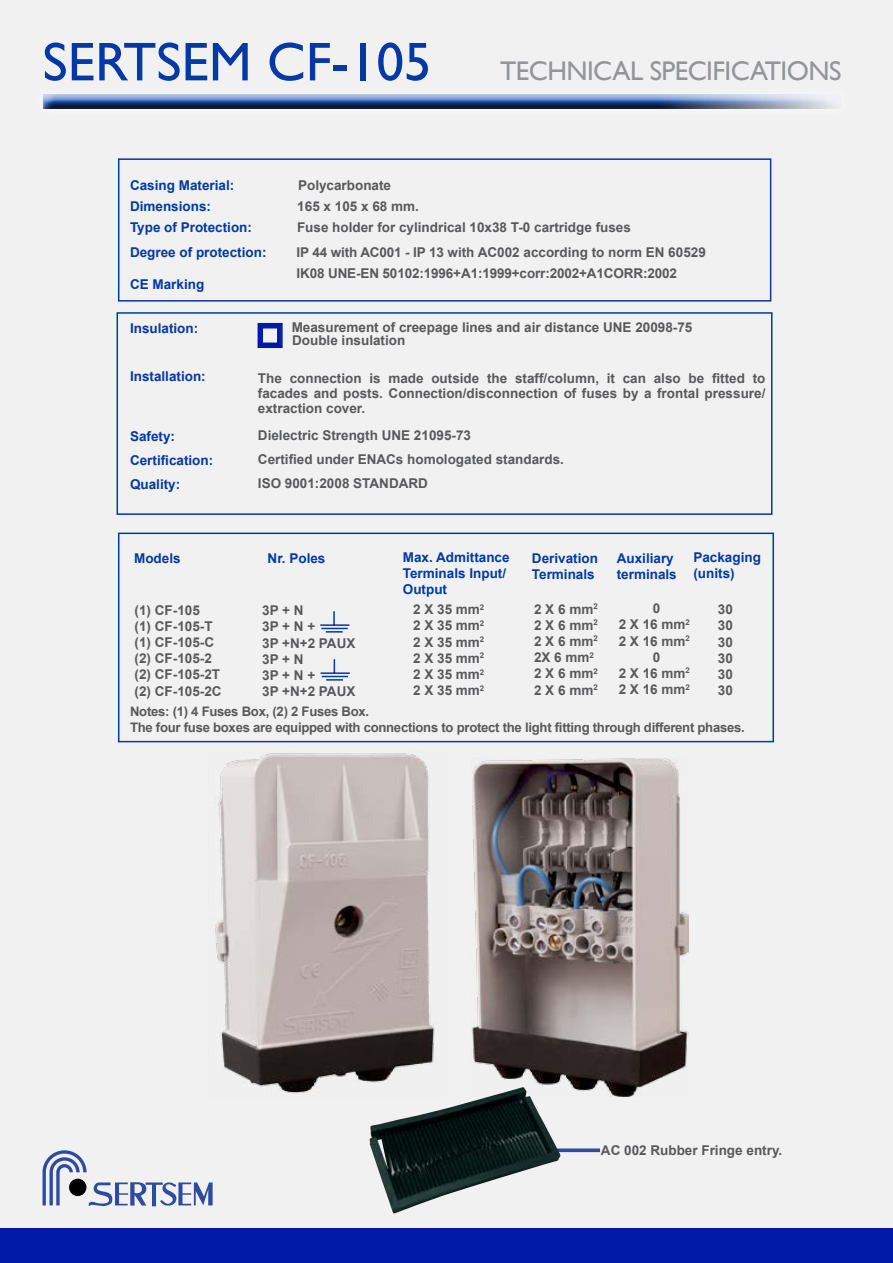
<style>
.page{position:relative;width:893px;height:1263px;background:#fff}
.page>*{position:absolute;margin:0;border:0;box-sizing:border-box;transform-origin:0 0}
.t1{font:54.75px "Gill Sans";color:#0039a6}
.t2{font:27px "Gill Sans";letter-spacing:-.02em;color:#939598}
.t3{font:700 13.5px/16.2px "Arial";color:#58595b}
.t4{font:700 13.5px/16.2px "Arial";color:#0039a6}
.t5{font:700 13.2px/15.8px "Arial";letter-spacing:-.02em;color:#58595b}
</style>
<div class="page">
<div style="left:0;top:0;width:892px;height:1263px;background:#f1f1f2"></div>
<div style="left:37px;top:87px;width:816px;height:22px;background:#000;opacity:.75"></div>
<div style="left:0;top:1228px;width:893px;height:35px;background:#0019a6"></div>
<svg style="left:43px;top:1150px;width:170px;height:56px"></svg>
<svg style="left:561px;top:1148px;width:39px;height:4px"></svg>
<svg style="left:257px;top:322px;width:26px;height:26px"></svg>
<div style="left:258px;top:324px;width:24px;height:23px;border:2px solid #0019a6"></div>
<div style="left:261px;top:326px;width:18px;height:18px;border:2px solid #0019a6"></div>
<div style="left:118px;top:533px;width:656px;height:209px;border:2px solid #0039a6"></div>
<hr style="left:320px;top:624px;width:29px;height:2px;background:#0039a6">
<svg style="left:321px;top:611px;width:27px;height:22px"></svg>
<hr style="left:321px;top:672px;width:29px;height:2px;background:#0039a6">
<svg style="left:322px;top:659px;width:26px;height:22px"></svg>
<div style="left:118px;top:158px;width:653px;height:144px;border:2px solid #0039a6"></div>
<div style="left:117px;top:312px;width:655px;height:203px;border:2px solid #0039a6"></div>
<img style="left:214px;top:753px;width:222px;height:341px">
<img style="left:472px;top:758px;width:216px;height:338px">
<img style="left:369px;top:1087px;width:192px;height:127px">
<h1 class="t1" style="left:43px;top:30px;width:390px">SERTSEM CF-105</h1>
<h2 class="t2" style="left:500px;top:55px;width:343px">TECHNICAL SPECIFICATIONS</h2>
<p class="t4" style="left:130px;top:177px;width:106px">Casing Material:</p>
<p class="t3" style="left:298px;top:177px;width:95px">Polycarbonate</p>
<p class="t4" style="left:130px;top:198px;width:83px">Dimensions:</p>
<p class="t3" style="left:297px;top:198px;width:123px">165 x 105 x 68 mm.</p>
<p class="t4" style="left:130px;top:219px;width:124px">Type of Protection:</p>
<p class="t3" style="left:297px;top:219px;width:335px">Fuse holder for cylindrical 10x38 T-0 cartridge fuses</p>
<p class="t4" style="left:130px;top:245px;width:138px">Degree of protection:</p>
<p class="t3" style="left:296px;top:242px;width:411px;line-height:21px">IP 44 with AC001 - IP 13 with AC002 according to norm EN 60529<br>IK08 UNE-EN 50102:1996+A1:1999+corr:2002+A1CORR:2002</p>
<p class="t4" style="left:130px;top:276px;width:76px">CE Marking</p>
<p class="t4" style="left:130px;top:321px;width:70px">Insulation:</p>
<p class="t4" style="left:130px;top:369px;width:77px">Installation:</p>
<p class="t4" style="left:130px;top:425px;width:85px;line-height:24px">Safety:<br>Certification:<br>Quality:</p>
<p class="t3" style="left:292px;top:320px;width:402px">Measurement of creepage lines and air distance UNE 20098-75</p>
<p class="t3" style="left:258px;top:371px;width:509px;line-height:15px;text-align:justify">The connection is made outside the staff/column, it can also be fitted to facades and posts. Connection/disconnection of fuses by a frontal pressure/ extraction cover.</p>
<p class="t3" style="left:258px;top:424px;width:308px;line-height:24px">Dielectric Strength UNE 21095-73<br>Certified under ENACs homologated standards.<br>ISO 9001:2008 STANDARD</p>
<p class="t3" style="left:292px;top:333px;width:115px">Double insulation</p>
<p class="t4" style="left:134px;top:550px;width:48px">Models</p>
<p class="t4" style="left:268px;top:550px;width:59px">Nr. Poles</p>
<p class="t4" style="left:403px;top:549px;width:108px">Max. Admittance<br>Terminals Input/<br>Output</p>
<p class="t4" style="left:532px;top:550px;width:68px">Derivation<br>Terminals</p>
<p class="t4" style="left:617px;top:550px;width:62px">Auxiliary terminals</p>
<p class="t4" style="left:693px;top:549px;width:69px">Packaging (units)</p>
<p class="t3" style="left:135px;top:602px;width:89px">(1) CF-105<br>(1) CF-105-T (1) CF-105-C (2) CF-105-2 (2) CF-105-2T (2) CF-105-2C</p>
<p class="t3" style="left:262px;top:602px;width:95px">3P + N<br>3P + N +<br>3P +N+2 PAUX<br>3P + N<br>3P + N +<br>3P +N+2 PAUX</p>
<p class="t3" style="left:413px;top:601px;width:73px;text-align:justify">2 X 35 mm<sup>2<br></sup>2 X 35 mm<sup>2<br></sup>2 X 35 mm<sup>2<br></sup>2 X 35 mm<sup>2<br></sup>2 X 35 mm<sup>2<br></sup>2 X 35 mm<sup>2</sup></p>
<p class="t3" style="left:534px;top:601px;width:65px">2 X 6 mm<sup>2<br></sup>2 X 6 mm<sup>2<br></sup>2 X 6 mm<sup>2<br></sup>2X 6 mm<sup>2<br></sup>2 X 6 mm<sup>2<br></sup>2 X 6 mm<sup>2</sup></p>
<p class="t3" style="left:619px;top:600px;width:73px;text-align:center">0<br>2 X 16 mm<sup>2<br></sup>2 X 16 mm<sup>2<br></sup>0<br>2 X 16 mm<sup>2<br></sup>2 X 16 mm<sup>2</sup></p>
<p class="t3" style="left:718px;top:601px;width:17px;text-align:justify">30<br>30<br>30<br>30<br>30<br>30</p>
<p class="t5" style="left:130px;top:704px;width:616px">Notes: (1) 4 Fuses Box, (2) 2 Fuses Box.<br>The four fuse boxes are equipped with connections to protect the light fitting through different phases.</p>
<p class="t3" style="left:601px;top:1143px;width:183px">AC 002 Rubber Fringe entry.</p>
</div>
